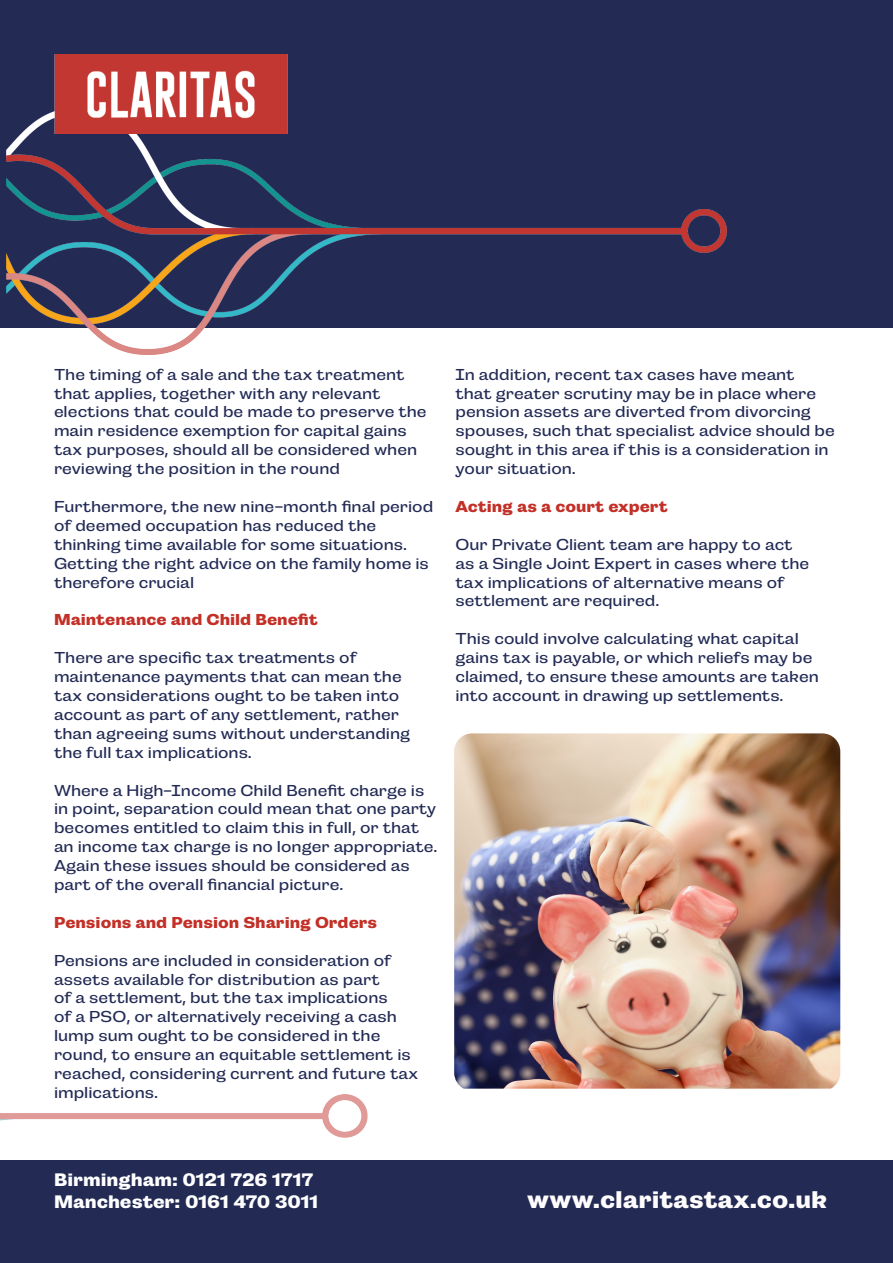
<style>
.page{position:relative;width:893px;height:1263px;background:#fff}
.page>*{position:absolute;margin:0;border:0;box-sizing:border-box;transform-origin:0 0}
.t1{font:700 24px "Campaign";letter-spacing:.005em;color:#fefcfd}
.t2{font:700 18px "Campaign";color:#fff}
.t3{font:15.75px/18.9px "Campaign";color:#232b55}
.t4{font:700 15.75px "Campaign";color:#c33027}
</style>
<div class="page">
<img style="left:0;top:1094px;width:368px;height:44px">
<div style="left:0;top:0;width:893px;height:327px;background:#232b55"></div>
<img style="left:6px;top:111px;width:827px;height:244px">
<img style="left:54px;top:54px;width:234px;height:80px">
<div style="left:0;top:1160px;width:893px;height:103px;background:#232b55"></div>
<img style="left:454px;top:733px;width:386px;height:356px">
<p class="t3" style="left:54px;top:365px;width:374px">The timing of a sale and the tax treatment that applies, together with any relevant elections that could be made to preserve the main residence exemption for capital gains tax purposes, should all be considered when reviewing the position in the round</p>
<p class="t3" style="left:54px;top:497px;width:381px">Furthermore, the new nine-month final period of deemed occupation has reduced the thinking time available for some situations.<br>Getting the right advice on the family home is therefore crucial</p>
<p class="t4" style="left:54px;top:611px;width:265px">Maintenance and Child Benefit</p>
<p class="t3" style="left:54px;top:648px;width:358px">There are specific tax treatments of maintenance payments that can mean the tax considerations ought to be taken into account as part of any settlement, rather than agreeing sums without understanding the full tax implications.</p>
<p class="t3" style="left:54px;top:781px;width:385px">Where a High-Income Child Benefit charge is in point, separation could mean that one party becomes entitled to claim this in full, or that an income tax charge is no longer appropriate.<br>Again these issues should be considered as part of the overall financial picture.</p>
<p class="t4" style="left:54px;top:913px;width:325px">Pensions and Pension Sharing Orders</p>
<p class="t3" style="left:54px;top:951px;width:366px">Pensions are included in consideration of assets available for distribution as part<br>of a settlement, but the tax implications<br>of a PSO, or alternatively receiving a cash lump sum ought to be considered in the round, to ensure an equitable settlement is reached, considering current and future tax implications.</p>
<p class="t3" style="left:455px;top:365px;width:381px">In addition, recent tax cases have meant that greater scrutiny may be in place where pension assets are diverted from divorcing spouses, such that specialist advice should be sought in this area if this is a consideration in your situation.</p>
<p class="t4" style="left:455px;top:497px;width:214px">Acting as a court expert</p>
<p class="t3" style="left:455px;top:535px;width:355px">Our Private Client team are happy to act as a Single Joint Expert in cases where the tax implications of alternative means of settlement are required.</p>
<p class="t3" style="left:455px;top:629px;width:365px">This could involve calculating what capital gains tax is payable, or which reliefs may be claimed, to ensure these amounts are taken into account in drawing up settlements.</p>
<p class="t2" style="left:54px;top:1169px;width:261px">Birmingham: 0121 726 1717</p>
<p class="t2" style="left:54px;top:1191px;width:266px">Manchester: 0161 470 3011</p>
<p class="t1" style="left:527px;top:1185px;width:301px">www.claritastax.co.uk</p>
</div>
